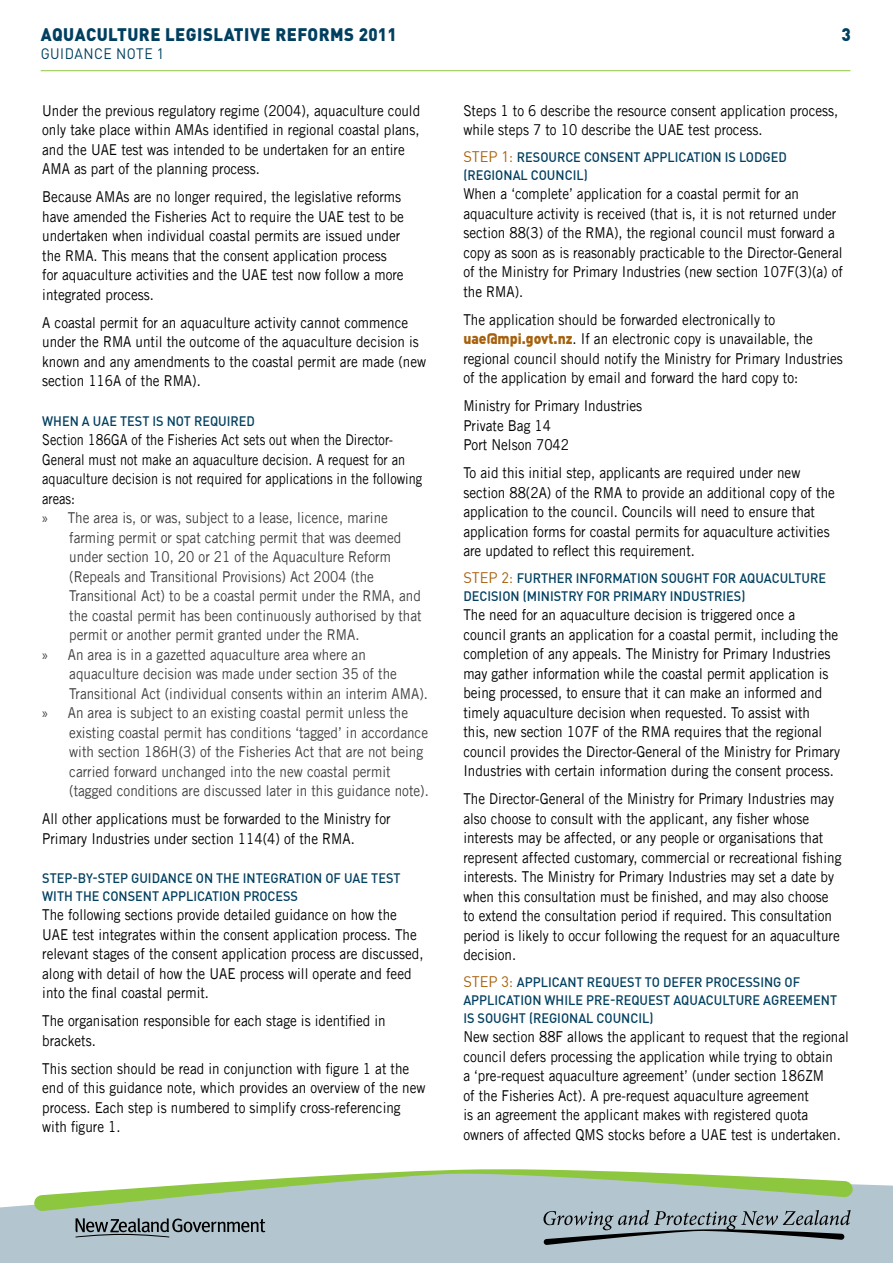
<style>
.page{position:relative;width:893px;height:1263px;background:#fff}
.page>*{position:absolute;margin:0;border:0;box-sizing:border-box;transform-origin:0 0}
._1_big_heading{font:900 18px "DINOT";letter-spacing:.03em;color:#003f5f;scale:.93 1}
._3_body_copy{font:15px/19.5px "Trade Gothic LT Std";color:#000;scale:.9 1}
.t1{font:15px/19.5px "Trade Gothic LT Std";color:#414042;scale:.9 1}
._3_body_copy_b4_bull{font:15px/19.5px "Trade Gothic LT Std";color:#000;scale:.85 1}
._1_big_heading-2{font:15px "DINOT";letter-spacing:.035em;color:#003f5f;scale:.93 1}
._4_Table_Heading{font:500 13.5px/18px "DIN";color:#003f5f;scale:.94 1}
._2_body_heading_2{font:500 13.5px/18px "DIN";color:#003f5f;scale:.94 1}
.s1{font-family:"Myriad Pro"}
.s2{font-weight:400;font-size:15px;color:#a7600c}
.s3{font-family:"DIN";font-weight:900;color:#a7600c}
</style>
<div class="page">
<div style="left:0;top:1184px;width:893px;height:79px;background:#b3c5cf"></div>
<svg style="left:34px;top:1169px;width:819px;height:76px;background:#adc1b7"></svg>
<hr style="left:41px;top:70px;width:809px;height:1px;background:#8dc63f">
<p class="_1_big_heading" style="left:41px;top:23px;width:384px">AQUACULTURE LEGISLATIVE REFORMS 2011</p>
<p class="_1_big_heading" style="left:841px;top:23px;width:12px">3</p>
<p class="_1_big_heading-2" style="left:41px;top:45px;width:134px">GUIDANCE NOTE 1</p>
<p class="_3_body_copy" style="left:42px;top:100px;width:421px">Under the previous regulatory regime (2004), aquaculture could only take place within AMAs identified in regional coastal plans, and the UAE test was intended to be undertaken for an entire AMA as part of the planning process.</p>
<p class="_3_body_copy" style="left:42px;top:187px;width:403px">Because AMAs are no longer required, the legislative reforms have amended the Fisheries Act to require the UAE test to be undertaken when individual coastal permits are issued under the RMA. This means that the consent application process for aquaculture activities and the UAE test now follow a more integrated process.</p>
<p class="_3_body_copy" style="left:42px;top:312px;width:428px">A coastal permit for an aquaculture activity cannot commence under the RMA until the outcome of the aquaculture decision is known and any amendments to the coastal permit are made (new section 116A of the RMA).</p>
<p class="_2_body_heading_2" style="left:42px;top:411px;width:228px">WHEN A UAE TEST IS NOT REQUIRED</p>
<p class="_3_body_copy_b4_bull" style="left:42px;top:430px;width:449px">Section 186GA of the Fisheries Act sets out when the Director-General must not make an aquaculture decision. A request for an aquaculture decision is not required for applications in the following areas:</p>
<p class="t1" style="left:69px;top:508px;width:393px;text-indent:-27px"><span class="s1">»</span> The area is, or was, subject to a lease, licence, marine farming permit or spat catching permit that was deemed under section 10, 20 or 21 of the Aquaculture Reform (Repeals and Transitional Provisions) Act 2004 (the Transitional Act) to be a coastal permit under the RMA, and the coastal permit has been continuously authorised by that permit or another permit granted under the RMA.</p>
<p class="t1" style="left:69px;top:644px;width:400px;text-indent:-27px"><span class="s1">»</span> An area is in a gazetted aquaculture area where an aquaculture decision was made under section 35 of the<br>Transitional Act (individual consents within an interim AMA).</p>
<p class="t1" style="left:69px;top:703px;width:401px;text-indent:-27px"><span class="s1">»</span> An area is subject to an existing coastal permit unless the existing coastal permit has conditions ‘tagged’ in accordance with section 186H(3) of the Fisheries Act that are not being carried forward unchanged into the new coastal permit (tagged conditions are discussed later in this guidance note).</p>
<p class="_3_body_copy" style="left:42px;top:809px;width:389px">All other applications must be forwarded to the Ministry for<br>Primary Industries under section 114(4) of the RMA.</p>
<p class="_2_body_heading_2" style="left:42px;top:869px;width:383px">STEP-BY-STEP GUIDANCE ON THE INTEGRATION OF UAE TEST<br>WITH THE CONSENT APPLICATION PROCESS</p>
<p class="_3_body_copy" style="left:42px;top:905px;width:425px">The following sections provide detailed guidance on how the UAE test integrates within the consent application process. The relevant stages of the consent application process are discussed, along with detail of how the UAE process will operate and feed into the final coastal permit.</p>
<p class="_3_body_copy" style="left:42px;top:1011px;width:383px">The organisation responsible for each stage is identified in brackets.</p>
<p class="_3_body_copy" style="left:42px;top:1059px;width:427px">This section should be read in conjunction with figure 1 at the end of this guidance note, which provides an overview of the new process. Each step is numbered to simplify cross-referencing with figure 1.</p>
<p class="_3_body_copy" style="left:463px;top:100px;width:418px">Steps 1 to 6 describe the resource consent application process, while steps 7 to 10 describe the UAE test process.</p>
<p class="_4_Table_Heading" style="left:463px;top:148px;width:346px"><span class="s2">STEP 1:</span> RESOURCE CONSENT APPLICATION IS LODGED (REGIONAL COUNCIL)</p>
<p class="_3_body_copy" style="left:463px;top:184px;width:423px">When a ‘complete’ application for a coastal permit for an aquaculture activity is received (that is, it is not returned under section 88(3) of the RMA), the regional council must forward a copy as soon as is reasonably practicable to the Director-General of the Ministry for Primary Industries (new section 107F(3)(a) of the RMA).</p>
<p class="_3_body_copy" style="left:463px;top:309px;width:423px">The application should be forwarded electronically to <span class="s3">uae@mpi.govt.nz</span>. If an electronic copy is unavailable, the regional council should notify the Ministry for Primary Industries of the application by email and forward the hard copy to:</p>
<p class="_3_body_copy" style="left:463px;top:396px;width:200px">Ministry for Primary Industries<br>Private Bag 14<br>Port Nelson 7042</p>
<p class="_3_body_copy" style="left:463px;top:463px;width:414px">To aid this initial step, applicants are required under new section 88(2A) of the RMA to provide an additional copy of the application to the council. Councils will need to ensure that application forms for coastal permits for aquaculture activities are updated to reflect this requirement.</p>
<p class="_4_Table_Heading" style="left:463px;top:569px;width:387px"><span class="s2">STEP 2:</span> FURTHER INFORMATION SOUGHT FOR AQUACULTURE<br>DECISION (MINISTRY FOR PRIMARY INDUSTRIES)</p>
<p class="_3_body_copy" style="left:463px;top:605px;width:420px">The need for an aquaculture decision is triggered once a council grants an application for a coastal permit, including the completion of any appeals. The Ministry for Primary Industries may gather information while the coastal permit application is being processed, to ensure that it can make an informed and timely aquaculture decision when requested. To assist with<br>this, new section 107F of the RMA requires that the regional council provides the Director-General of the Ministry for Primary Industries with certain information during the consent process.</p>
<p class="_3_body_copy" style="left:463px;top:789px;width:422px">The Director-General of the Ministry for Primary Industries may also choose to consult with the applicant, any fisher whose interests may be affected, or any people or organisations that represent affected customary, commercial or recreational fishing interests. The Ministry for Primary Industries may set a date by when this consultation must be finished, and may also choose to extend the consultation period if required. This consultation period is likely to occur following the request for an aquaculture decision.</p>
<p class="_4_Table_Heading" style="left:463px;top:973px;width:399px"><span class="s2">STEP 3:</span> APPLICANT REQUEST TO DEFER PROCESSING OF<br>APPLICATION WHILE PRE-REQUEST AQUACULTURE AGREEMENT<br>IS SOUGHT (REGIONAL COUNCIL)</p>
<p class="_3_body_copy" style="left:463px;top:1027px;width:430px">New section 88F allows the applicant to request that the regional council defers processing the application while trying to obtain<br>a ‘pre-request aquaculture agreement’ (under section 186ZM<br>of the Fisheries Act). A pre-request aquaculture agreement<br>is an agreement the applicant makes with registered quota owners of affected QMS stocks before a UAE test is undertaken.</p>
</div>
